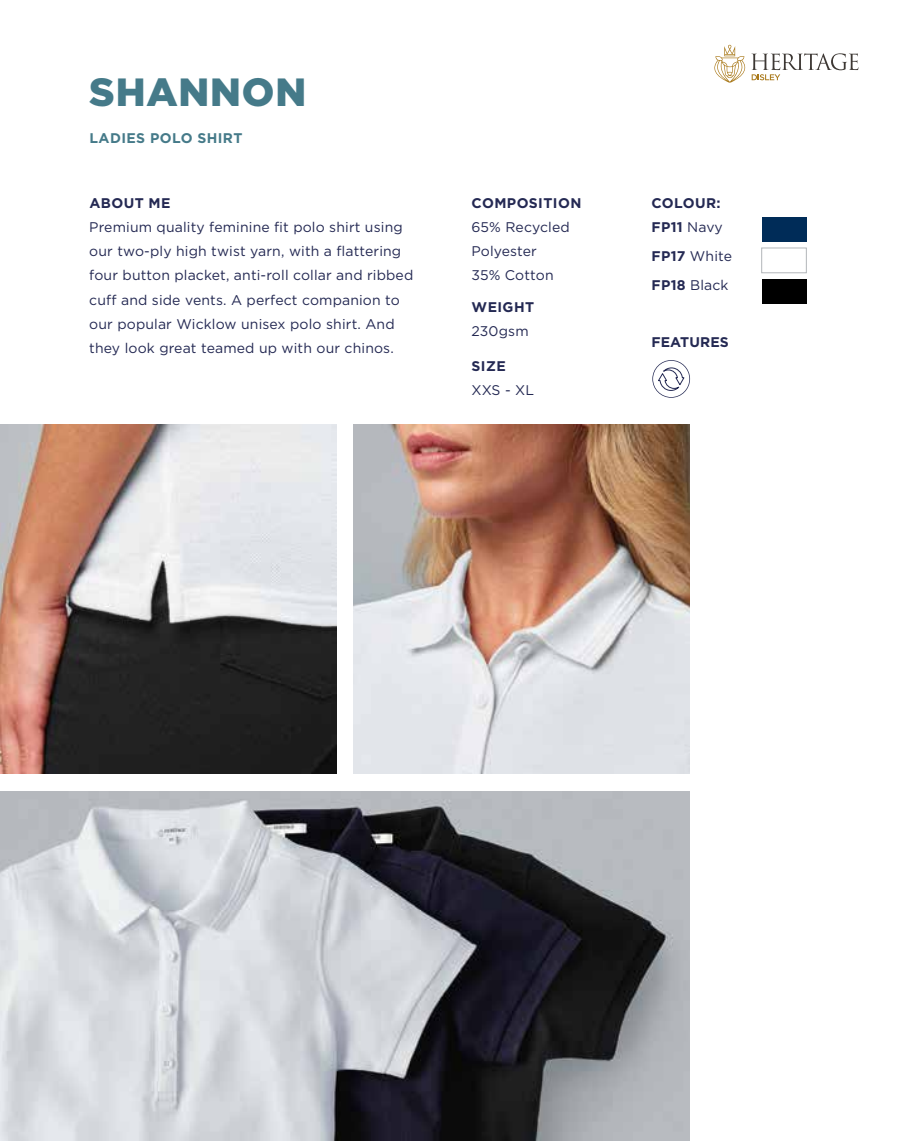
<style>
.page{position:relative;width:918px;height:1141px;background:#fff}
.page>*{position:absolute;margin:0;border:0;box-sizing:border-box;transform-origin:0 0}
.t1{font:900 39.38px "Gotham Pro";letter-spacing:.02em;color:#457a89}
.t2{font:14px/24.2px "Gotham Pro";letter-spacing:.01em;color:#242953}
.t3{font:700 14px/24.2px "Gotham Pro";letter-spacing:.03em;color:#242953}
.t4{font:700 14px "Gotham Pro";letter-spacing:.03em;color:#457a89}
.t5{font:700 14px "Gotham Pro";letter-spacing:.01em;color:#242953}
.s1{font-weight:400}
.s2{font-weight:700}
</style>
<div class="page">
<img style="left:0;top:424px;width:336px;height:350px">
<img style="left:353px;top:424px;width:337px;height:350px">
<img style="left:0;top:791px;width:690px;height:350px">
<svg style="left:751px;top:53px;width:107px;height:27px"></svg>
<svg style="left:714px;top:45px;width:31px;height:38px"></svg>
<div style="left:761px;top:217px;width:45px;height:25px;background:#002c58"></div>
<div style="left:761px;top:248px;width:45px;height:25px;background:#fff;border:1px solid #b2b6b9"></div>
<div style="left:761px;top:279px;width:45px;height:25px;background:#000"></div>
<svg style="left:652px;top:360px;width:38px;height:38px"></svg>
<h1 class="t1" style="left:89px;top:70px;width:218px">SHANNON</h1>
<p class="t4" style="left:89px;top:130px;width:155px">LADIES POLO SHIRT</p>
<p class="t3" style="left:89px;top:191px;width:83px">ABOUT ME</p>
<p class="t2" style="left:89px;top:215px;width:325px">Premium quality feminine fit polo shirt using our two-ply high twist yarn, with a flattering four button placket, anti-roll collar and ribbed cuff and side vents. A perfect companion to our popular Wicklow unisex polo shirt. And they look great teamed up with our chinos.</p>
<p class="t3" style="left:471px;top:191px;width:111px">COMPOSITION</p>
<p class="t2" style="left:471px;top:215px;width:100px">65% Recycled<br>Polyester<br>35% Cotton</p>
<p class="t3" style="left:471px;top:294px;width:64px">WEIGHT</p>
<p class="t2" style="left:471px;top:319px;width:59px">230gsm</p>
<p class="t3" style="left:471px;top:354px;width:36px">SIZE</p>
<p class="t2" style="left:471px;top:378px;width:64px">XXS - XL</p>
<p class="t3" style="left:651px;top:191px;width:73px">COLOUR:<br>FP11 <span class="s1">Navy</span></p>
<p class="t2" style="left:651px;top:242px;width:82px;line-height:29.1px"><span class="s2">FP17</span> White<br><span class="s2">FP18</span> Black</p>
<p class="t5" style="left:651px;top:334px;width:79px">FEATURES</p>
</div>
